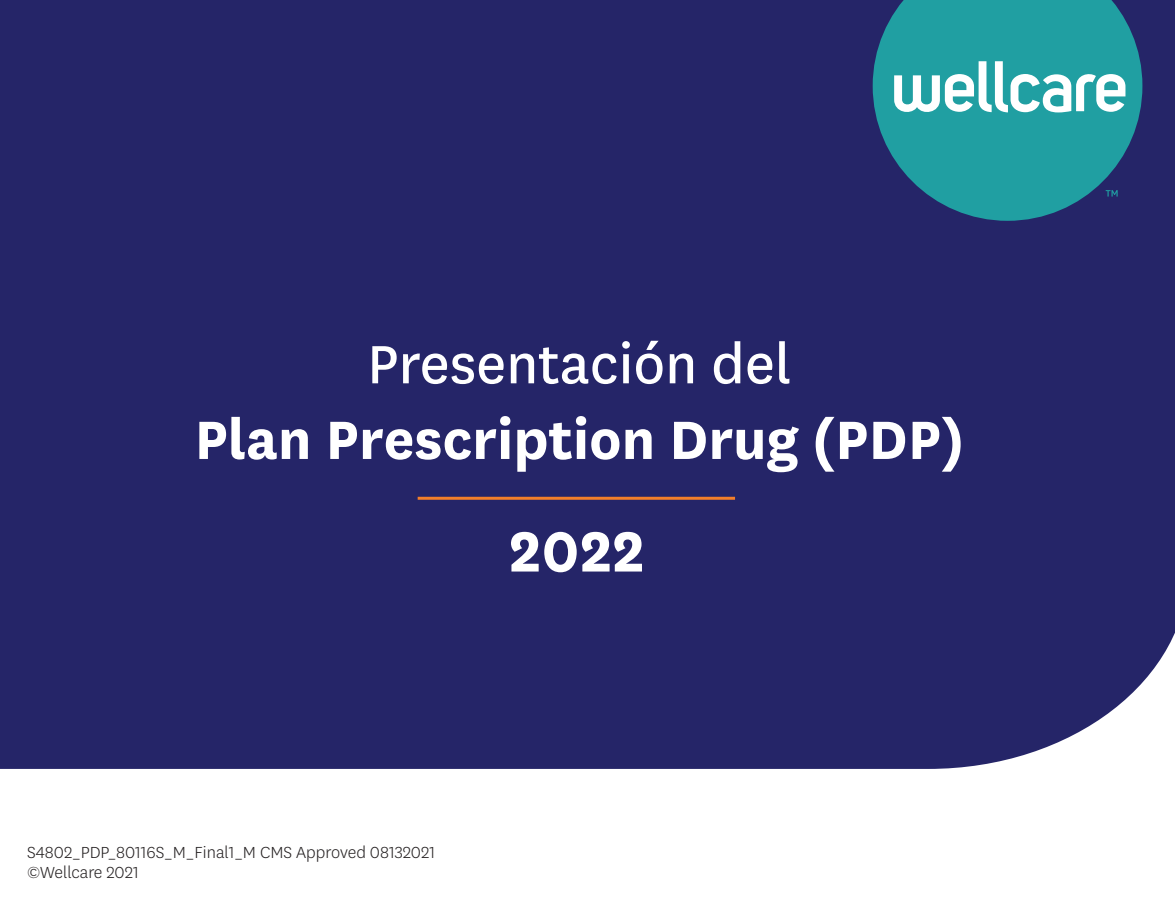
<style>
.page{position:relative;width:1175px;height:905px;background:#fff}
.page>*{position:absolute;margin:0;border:0;box-sizing:border-box;transform-origin:0 0}
.t1{font:700 66px "Centene Sans";color:#fff}
.t2{font:700 63px/75.6px "Centene Sans";color:#fff;text-align:center}
.t3{font:300 18.75px "Centene Sans";color:#231f20}
.s1{font-weight:400}
</style>
<div class="page">
<div style="left:0;top:0;width:1174px;height:769px;background:#252568"></div>
<svg style="left:417px;top:496px;width:318px;height:4px"></svg>
<svg style="left:872px;top:0;width:270px;height:221px;background:#218696"></svg>
<svg style="left:894px;top:61px;width:231px;height:55px"></svg>
<p class="t2" style="left:194px;top:321px;width:771px"><span class="s1">Presentación del<br></span>Plan Prescription Drug (PDP)</p>
<p class="t1" style="left:509px;top:504px;width:137px">2022</p>
<p class="t3" style="left:27px;top:840px;width:409px">S4802_PDP_80116S_M_Final1_M CMS Approved 08132021</p>
<p class="t3" style="left:27px;top:860px;width:113px">©Wellcare 2021</p>
</div>
